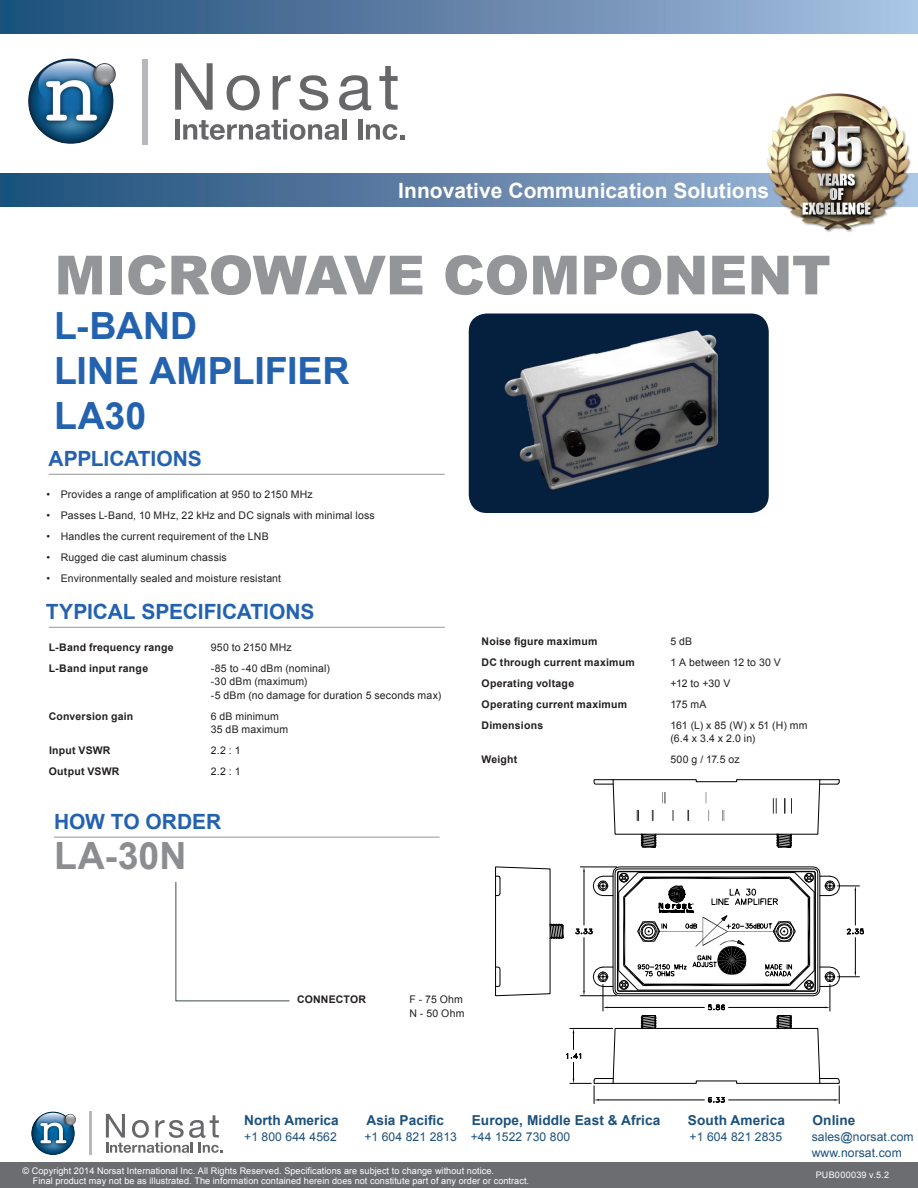
<style>
.page{position:relative;width:918px;height:1188px;background:#fff}
.page>*{position:absolute;margin:0;border:0;box-sizing:border-box;transform-origin:0 0}
.H1{font:900 54px "Arial";letter-spacing:-.01em;color:#939598}
.H2{font:700 37.5px "Arial";letter-spacing:-.005em;color:#2362af}
.H2-2{font:700 37.5px "Arial";color:#8b8d90}
.H3{font:700 21px "Arial";letter-spacing:-.005em;color:#2362af}
.t1{font:700 21px "Arial";color:#fff}
.t2{font:700 13.65px "Arial";letter-spacing:.005em;color:#1c517c}
.t3{font:12.15px/16px "Arial";letter-spacing:.005em;color:#1c517c}
.Text_Tab{font:10.5px/13.5px "Arial";letter-spacing:.015em;color:#231f20}
.Text_Tab-2{font:700 10.5px "Arial";letter-spacing:.02em;color:#231f20}
.Text_Tab_Sub{font:10.5px/13.5px "Arial";letter-spacing:.02em;color:#231f20}
.Text_Tab_Sub-2{font:700 10.5px "Arial";letter-spacing:.02em;color:#231f20}
.t4{font:9.15px/9.8px "Arial";letter-spacing:.005em;color:#fff}
.t5{font:9px "Arial";letter-spacing:.03em;color:#fff}
.t6{font:2.4px "Microsoft Sans Serif";color:#000}
</style>
<div class="page">
<div style="left:0;top:0;width:918px;height:33px;background:linear-gradient(to right,#1c4b76,#abc1e1)"></div>
<svg style="left:0;top:174px;width:726px;height:33px;background:#54789f"></svg>
<svg style="left:175px;top:63px;width:38px;height:47px"></svg>
<svg style="left:227px;top:75px;width:33px;height:35px"></svg>
<svg style="left:273px;top:75px;width:18px;height:35px"></svg>
<svg style="left:299px;top:75px;width:29px;height:35px"></svg>
<svg style="left:339px;top:75px;width:32px;height:35px"></svg>
<svg style="left:379px;top:66px;width:19px;height:44px"></svg>
<div style="left:175px;top:119px;width:5px;height:21px;background:#67676a"></div>
<svg style="left:183px;top:119px;width:156px;height:21px"></svg>
<hr style="left:342px;top:119px;width:4px;height:21px;background:#67676a">
<hr style="left:358px;top:119px;width:4px;height:21px;background:#67676a">
<svg style="left:366px;top:124px;width:38px;height:16px"></svg>
<div style="left:143px;top:59px;width:5px;height:85px;background:#b8b9bc"></div>
<img style="left:28px;top:58px;width:88px;height:86px">
<img style="left:726px;top:93px;width:192px;height:139px">
<div style="left:0;top:1163px;width:918px;height:25px;background:#6c6d70"></div>
<svg style="left:106px;top:1114px;width:116px;height:39px"></svg>
<hr style="left:89px;top:1112px;width:3px;height:43px;background:#b8b9bc">
<svg style="left:31px;top:1112px;width:45px;height:43px"></svg>
<hr style="left:49px;top:474px;width:396px;height:1px;background:#939598">
<hr style="left:49px;top:627px;width:396px;height:1px;background:#939598">
<img style="left:469px;top:314px;width:300px;height:199px">
<hr style="left:54px;top:837px;width:386px;height:1px;background:#939598">
<svg style="left:175px;top:882px;width:115px;height:120px"></svg>
<svg style="left:594px;top:779px;width:246px;height:69px"></svg>
<img style="left:619px;top:788px;width:116px;height:39px">
<img style="left:738px;top:788px;width:78px;height:39px">
<svg style="left:495px;top:866px;width:369px;height:238px"></svg>
<h3 class="t1" style="left:398px;top:176px;width:372px">Innovative Communication Solutions</h3>
<p class="H1" style="left:55px;top:236px;width:778px">MICROWAVE COMPONENT</p>
<p class="H2" style="left:54px;top:301px;width:144px">L-BAND</p>
<p class="H2" style="left:54px;top:346px;width:297px">LINE AMPLIFIER</p>
<p class="H2" style="left:54px;top:391px;width:94px">LA30</p>
<p class="H3" style="left:49px;top:445px;width:155px">APPLICATIONS</p>
<p class="Text_Tab" style="left:47px;top:488px;width:268px">• Provides a range of amplification at 950 to 2150 MHz</p>
<p class="Text_Tab" style="left:47px;top:509px;width:330px">• Passes L-Band, 10 MHz, 22 kHz and DC signals with minimal loss</p>
<p class="Text_Tab" style="left:47px;top:530px;width:224px">• Handles the current requirement of the LNB</p>
<p class="Text_Tab" style="left:47px;top:551px;width:182px">• Rugged die cast aluminum chassis</p>
<p class="Text_Tab" style="left:47px;top:572px;width:236px">• Environmentally sealed and moisture resistant</p>
<p class="H3" style="left:46px;top:598px;width:270px">TYPICAL SPECIFICATIONS</p>
<p class="Text_Tab-2" style="left:49px;top:640px;width:126px">L-Band frequency range</p>
<p class="Text_Tab" style="left:211px;top:641px;width:83px">950 to 2150 MHz</p>
<p class="Text_Tab-2" style="left:49px;top:661px;width:101px">L-Band input range</p>
<p class="Text_Tab" style="left:211px;top:662px;width:232px">-85 to -40 dBm (nominal)<br>-30 dBm (maximum)<br>-5 dBm (no damage for duration 5 seconds max)</p>
<p class="Text_Tab-2" style="left:49px;top:709px;width:86px">Conversion gain</p>
<p class="Text_Tab" style="left:211px;top:710px;width:79px">6 dB minimum<br>35 dB maximum</p>
<p class="Text_Tab-2" style="left:49px;top:744px;width:63px">Input VSWR</p>
<p class="Text_Tab" style="left:211px;top:744px;width:31px">2.2 : 1</p>
<p class="Text_Tab-2" style="left:49px;top:765px;width:72px">Output VSWR</p>
<p class="Text_Tab" style="left:211px;top:765px;width:31px">2.2 : 1</p>
<p class="H3" style="left:54px;top:808px;width:169px">HOW TO ORDER</p>
<p class="H2-2" style="left:54px;top:831px;width:134px">LA-30N</p>
<p class="Text_Tab-2" style="left:482px;top:634px;width:117px">Noise figure maximum</p>
<p class="Text_Tab" style="left:670px;top:634px;width:23px">5 dB</p>
<p class="Text_Tab-2" style="left:482px;top:655px;width:155px">DC through current maximum</p>
<p class="Text_Tab" style="left:670px;top:655px;width:112px">1 A between 12 to 30 V</p>
<p class="Text_Tab-2" style="left:482px;top:676px;width:94px">Operating voltage</p>
<p class="Text_Tab" style="left:670px;top:676px;width:61px">+12 to +30 V</p>
<p class="Text_Tab-2" style="left:482px;top:697px;width:147px">Operating current maximum</p>
<p class="Text_Tab" style="left:670px;top:697px;width:38px">175 mA</p>
<p class="Text_Tab-2" style="left:482px;top:718px;width:63px">Dimensions</p>
<p class="Text_Tab" style="left:670px;top:718px;width:139px">161 (L) x 85 (W) x 51 (H) mm (6.4 x 3.4 x 2.0 in)</p>
<p class="Text_Tab-2" style="left:481px;top:752px;width:37px">Weight</p>
<p class="Text_Tab" style="left:670px;top:753px;width:71px">500 g / 17.5 oz</p>
<p class="t6" style="left:692px;top:903px;width:3px">®</p>
<p class="Text_Tab_Sub-2" style="left:297px;top:992px;width:71px">CONNECTOR</p>
<p class="Text_Tab_Sub" style="left:409px;top:993px;width:56px">F - 75 Ohm<br>N - 50 Ohm</p>
<h3 class="t2" style="left:244px;top:1111px;width:96px">North America</h3>
<h3 class="t2" style="left:366px;top:1111px;width:79px">Asia Pacific</h3>
<h3 class="t2" style="left:472px;top:1111px;width:190px">Europe, Middle East &amp; Africa</h3>
<h3 class="t2" style="left:688px;top:1111px;width:98px">South America</h3>
<h3 class="t2" style="left:813px;top:1111px;width:44px">Online</h3>
<p class="t3" style="left:244px;top:1129px;width:94px">+1 800 644 4562</p>
<p class="t3" style="left:364px;top:1129px;width:207px">+1 604 821 2813 +44 1522 730 800</p>
<p class="t3" style="left:690px;top:1129px;width:94px">+1 604 821 2835</p>
<p class="t3" style="left:812px;top:1129px;width:103px">sales@norsat.com www.norsat.com</p>
<p class="t4" style="left:33px;top:1166px;width:498px;text-indent:-10px">© Copyright 2014 Norsat International Inc. All Rights Reserved. Specifications are subject to change without notice.<br>Final product may not be as illustrated. The information contained herein does not constitute part of any order or contract.</p>
<p class="t5" style="left:816px;top:1169px;width:75px">PUB000039 v.5.2</p>
</div>
